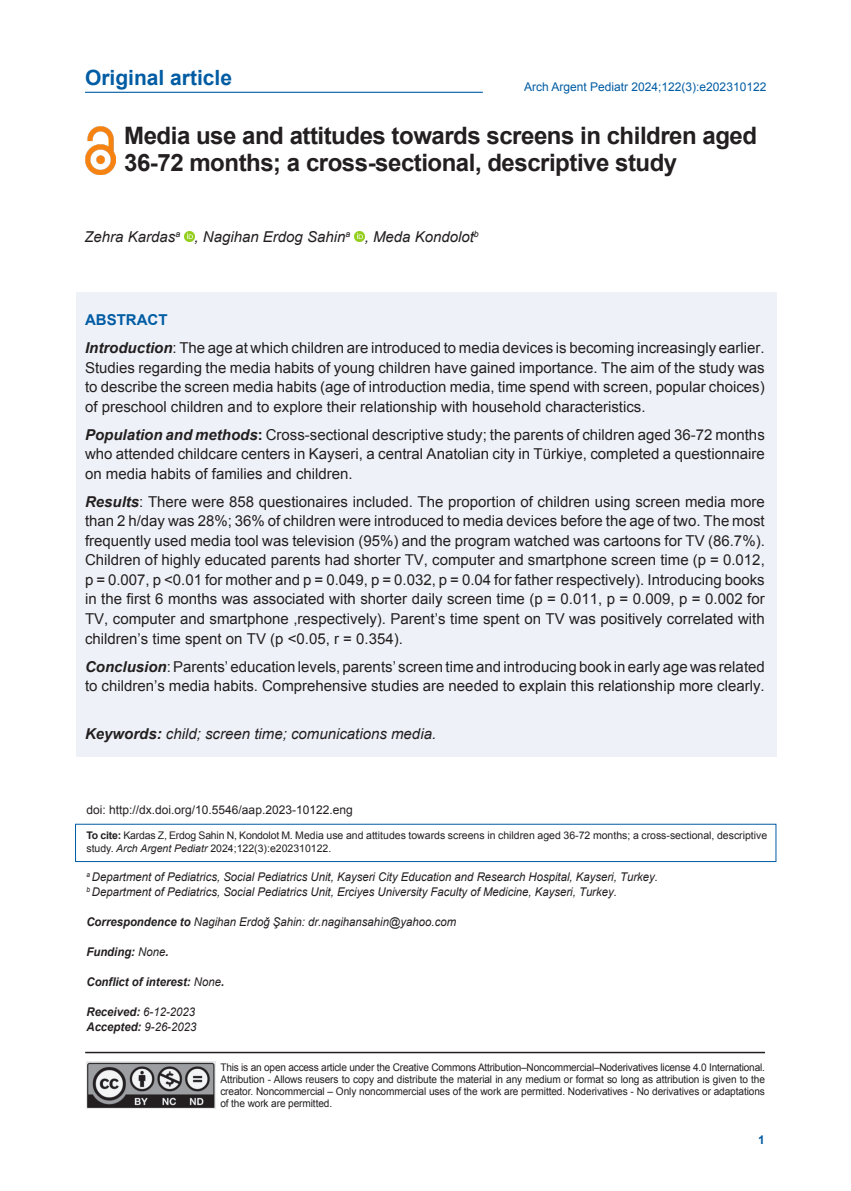
<style>
.page{position:relative;width:851px;height:1191px;background:#fff}
.page>*{position:absolute;margin:0;border:0;box-sizing:border-box;transform-origin:0 0}
._1_Título_Artículo_x{font:700 24px/27px "Arial";letter-spacing:-.02em;color:#231f20}
.t1{font:700 21px "Arial";color:#015ca3}
._4_Resúmen_x_10{font:15px/19.5px "Arial";color:#231f20;text-align:justify}
._2_Autores_x10{font:italic 15px "Arial";color:#231f20}
._4_Resúmen_x_10-2{font:italic 15px "Arial";color:#231f20}
._4_Resúmen_x_10-3{font:700 15px "Arial";color:#015ca3}
._0_Texto_x10{font:italic 12px "Arial";color:#231f20;scale:.95 1}
._0_Texto_x10-2{font:italic 700 12px "Arial";color:#231f20;scale:.95 1}
.t2{font:12px "Arial";color:#231f20}
.t3{font:12px "Arial";color:#015ca3}
.t4{font:700 12px "Arial";color:#015ca3}
.t5{font:10.5px/12px "Arial";color:#231f20;text-align:justify;scale:.96 1}
.t6{font:10.5px/12.6px "Arial";color:#231f20}
.s1{font-style:inherit}
.s2{font-weight:700;font-style:italic}
.s3{font-weight:700}
.s4{font-style:italic}
.s5{font-weight:400}
</style>
<div class="page">
<div style="left:77px;top:293px;width:700px;height:464px;background:#eef2f8"></div>
<svg style="left:184px;top:231px;width:10px;height:10px"></svg>
<svg style="left:354px;top:231px;width:10px;height:10px"></svg>
<img style="left:85px;top:126px;width:30px;height:49px">
<div style="left:75px;top:824px;width:701px;height:38px;border:1px solid #015ca3"></div>
<img style="left:87px;top:1061px;width:129px;height:47px">
<hr style="left:85px;top:1051px;width:680px;height:2px;background:#231f20">
<hr style="left:85px;top:92px;width:398px;height:1px;background:#015ca3">
<h2 class="t1" style="left:85px;top:64px;width:149px">Original article</h2>
<p class="t3" style="left:524px;top:79px;width:244px">Arch Argent Pediatr 202<span class="s1">4</span>;<span class="s1">122(3):</span>e202310122</p>
<p class="_1_Título_Artículo_x" style="left:124px;top:123px;width:634px">Media use and attitudes towards screens in children aged<br>36-72 months; a cross-sectional, descriptive study</p>
<p class="_2_Autores_x10" style="left:84px;top:226px;width:396px">Zehra Kardas<sup>a</sup> , Nagihan Erdog Sahin<sup>a</sup> , Meda Kondolot<sup>b</sup></p>
<p class="_4_Resúmen_x_10-3" style="left:85px;top:310px;width:84px">ABSTRACT</p>
<p class="_4_Resúmen_x_10" style="left:85px;top:338px;width:681px"><span class="s2">Introduction</span>: The age at which children are introduced to media devices is becoming increasingly earlier.<br>Studies regarding the media habits of young children have gained importance. The aim of the study was to describe the screen media habits (age of introduction media, time spend with screen, popular choices) of preschool children and to explore their relationship with household characteristics.</p>
<p class="_4_Resúmen_x_10" style="left:85px;top:425px;width:681px"><span class="s2">Population and methods</span><span class="s3">:</span> Cross-sectional descriptive study; the parents of children aged 36-72 months who attended childcare centers in Kayseri, a central Anatolian city in Türkiye, completed a questionnaire on media habits of families and children.</p>
<p class="_4_Resúmen_x_10" style="left:85px;top:492px;width:681px"><span class="s2">Results</span>: There were 858 questionaires included. The proportion of children using screen media more than 2 h/day was 28%; 36% of children were introduced to media devices before the age of two. The most frequently used media tool was television (95%) and the program watched was cartoons for TV (86.7%).<br>Children of highly educated parents had shorter TV, computer and smartphone screen time (p = 0.012, p = 0.007, p &lt;0.01 for mother and p = 0.049, p = 0.032, p = 0.04 for father respectively). Introducing books in the first 6 months was associated with shorter daily screen time (p = 0.011, p = 0.009, p = 0.002 for TV, computer and smartphone ,respectively). Parent’s time spent on TV was positively correlated with children’s time spent on TV (p &lt;0.05, r = 0.354).</p>
<p class="_4_Resúmen_x_10" style="left:85px;top:656px;width:681px"><span class="s2">Conclusion</span>: Parents’ education levels, parents’ screen time and introducing book in early age was related to children’s media habits. Comprehensive studies are needed to explain this relationship more clearly.</p>
<p class="_4_Resúmen_x_10-2" style="left:85px;top:723px;width:352px"><span class="s3">Keywords:</span> child; screen time; comunications media.</p>
<p class="t2" style="left:86px;top:802px;width:268px">doi: http://dx.doi.org/10.5546/aap.2023-10122.eng</p>
<p class="t6" style="left:86px;top:829px;width:682px"><span class="s3">To cite:</span> Kardas Z, Erdog Sahin N, Kondolot M. Media use and attitudes towards screens in children aged 36-72 months; a cross-sectional, descriptive study. <span class="s4">Arch Argent Pediatr</span> 20<span class="s1">24</span>;<span class="s1">122(3):</span>e202310122.</p>
<p class="_0_Texto_x10" style="left:86px;top:869px;width:603px"><sup>a</sup> Department of Pediatrics, Social Pediatrics Unit, Kayseri City Education and Research Hospital, Kayseri, Turkey.</p>
<p class="_0_Texto_x10" style="left:86px;top:884px;width:560px"><sup>b</sup> Department of Pediatrics, Social Pediatrics Unit, Erciyes University Faculty of Medicine, Kayseri, Turkey.</p>
<p class="_0_Texto_x10" style="left:86px;top:914px;width:390px"><span class="s3">Correspondence to</span> Nagihan Erdoğ Şahin: dr.nagihansahin@yahoo.com</p>
<p class="_0_Texto_x10-2" style="left:86px;top:944px;width:88px">Funding: <span class="s5">None</span>.</p>
<p class="_0_Texto_x10-2" style="left:86px;top:974px;width:146px">Conflict of interest: <span class="s5">None</span>.</p>
<p class="_0_Texto_x10-2" style="left:86px;top:1004px;width:116px">Received: <span class="s5">6-12-2023</span></p>
<p class="_0_Texto_x10-2" style="left:86px;top:1019px;width:117px">Accepted: <span class="s5">9-26-2023</span></p>
<p class="t5" style="left:220px;top:1061px;width:568px">This is an open access article under the Creative Commons Attribution–Noncommercial–Noderivatives license 4.0 International.<br>Attribution - Allows reusers to copy and distribute the material in any medium or format so long as attribution is given to the creator. Noncommercial – Only noncommercial uses of the work are permitted. Noderivatives - No derivatives or adaptations of the work are permitted.</p>
<p class="t4" style="left:758px;top:1131px;width:8px">1</p>
</div>
